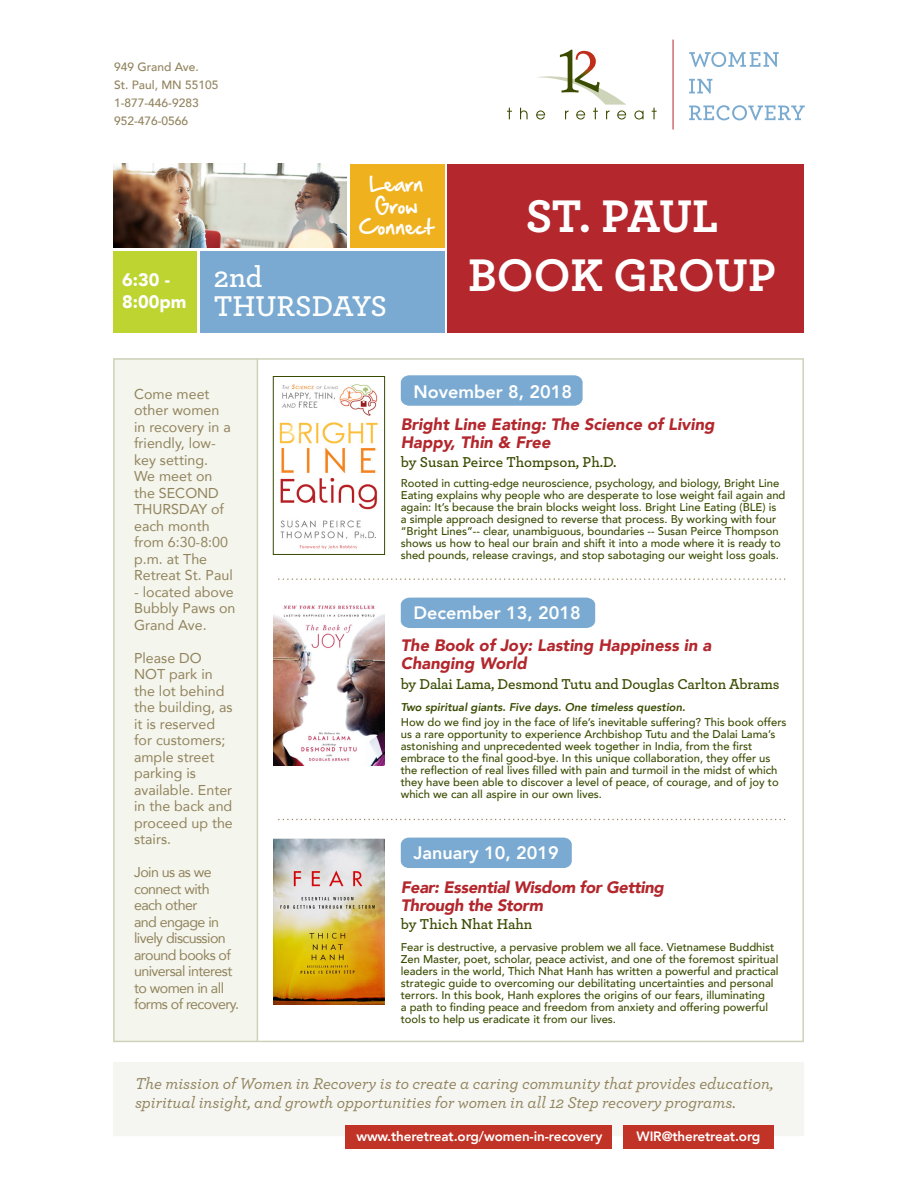
<style>
.page{position:relative;width:918px;height:1188px;background:#fff}
.page>*{position:absolute;margin:0;border:0;box-sizing:border-box;transform-origin:0 0}
.t1{font:700 48px/58.5px "Archer";color:#fff;text-align:center}
.t2{font:600 30px "Archer";color:#fff}
.t3{font:800 18px "Avenir";color:#fff}
.t4{font:18px/21.6px "Hand Of Sean";color:#fff;text-align:center}
.t5{font:900 18px/21.6px "Avenir";color:#fff}
.t6{font:italic 500 16.5px/19.8px "Archer";color:#91835d}
.t7{font:italic 900 16.5px/18px "Avenir";color:#b3272d}
.t8{font:italic 900 16.5px/18px "Avenir";letter-spacing:-.02em;color:#b3272d}
.t9{font:600 15px "Archer";letter-spacing:-.01em;color:#394b00}
.t10{font:14.25px/16.5px "Avenir";color:#91835d}
.t11{font:14.25px/16.5px "Avenir";letter-spacing:-.04em;color:#91835d}
.t12{font:800 13.5px "Avenir";letter-spacing:-.01em;color:#fff}
.t13{font:500 12px "Avenir";color:#91835d}
.t14{font:500 11.25px/12px "Avenir";color:#394b00}
.t15{font:italic 800 11.25px "Avenir";color:#394b00}
</style>
<div class="page">
<div style="left:200px;top:251px;width:245px;height:81px;background:#7aaad1"></div>
<div style="left:448px;top:164px;width:356px;height:168px;background:#b3272d"></div>
<div style="left:113px;top:251px;width:84px;height:81px;background:#bed430"></div>
<div style="left:350px;top:164px;width:95px;height:84px;background:#efb21e"></div>
<div style="left:113px;top:1062px;width:691px;height:74px;background:#f5f6f1"></div>
<div style="left:346px;top:1125px;width:266px;height:24px;background:#c03326"></div>
<div style="left:624px;top:1125px;width:150px;height:24px;background:#c03326"></div>
<svg style="left:113px;top:358px;width:691px;height:684px"></svg>
<img style="left:113px;top:164px;width:233px;height:84px">
<hr style="left:257px;top:358px;width:1px;height:683px;background:#cdd2b9">
<div style="left:401px;top:598px;width:194px;height:30px;background:#7aaad1"></div>
<svg style="left:279px;top:819px;width:507px;height:1px"></svg>
<div style="left:401px;top:838px;width:171px;height:30px;background:#7aaad1;border-radius:8px"></div>
<svg style="left:507px;top:108px;width:5px;height:11px"></svg>
<svg style="left:520px;top:108px;width:8px;height:11px"></svg>
<svg style="left:634px;top:110px;width:10px;height:10px"></svg>
<svg style="left:652px;top:108px;width:5px;height:11px"></svg>
<svg style="left:536px;top:50px;width:90px;height:70px"></svg>
<hr style="left:673px;top:40px;width:1px;height:89px;background:#b3272d">
<svg style="left:689px;top:79px;width:23px;height:15px"></svg>
<svg style="left:689px;top:105px;width:116px;height:15px"></svg>
<svg style="left:689px;top:52px;width:90px;height:15px"></svg>
<img style="left:273px;top:838px;width:112px;height:166px">
<img style="left:275px;top:378px;width:108px;height:175px">
<div style="left:273px;top:376px;width:112px;height:179px;border:1px solid #394b00"></div>
<img style="left:273px;top:598px;width:112px;height:167px">
<p class="t13" style="left:114px;top:56px;width:86px">949 Grand Ave.</p>
<p class="t13" style="left:114px;top:74px;width:106px">St. Paul, MN 55105</p>
<p class="t13" style="left:114px;top:92px;width:86px">1-877-446-9283</p>
<p class="t13" style="left:114px;top:110px;width:76px">952-476-0566</p>
<p class="t4" style="left:359px;top:173px;width:76px">Learn<br>Grow<br>Connect</p>
<p class="t5" style="left:122px;top:268px;width:66px">6:30 -<br>8:00pm</p>
<p class="t2" style="left:214px;top:255px;width:50px">2nd</p>
<p class="t2" style="left:214px;top:283px;width:175px">THURSDAYS</p>
<p class="t1" style="left:468px;top:184px;width:309px">ST. PAUL<br>BOOK GROUP</p>
<p class="t10" style="left:134px;top:385px;width:100px">Come meet other women in recovery in a friendly, low&shy;key setting.<br>We meet on the SECOND<br>THURSDAY of each month from 6:30-8:00 p.m. at The<br>Retreat St. Paul</p>
<p class="t10" style="left:134px;top:583px;width:103px;text-align:justify">- located above Bubbly Paws on Grand Ave.</p>
<p class="t10" style="left:134px;top:649px;width:100px">Please DO<br>NOT park in the lot behind the building, as it is reserved for customers; ample street parking is available. Enter in the back and proceed up the stairs.</p>
<p class="t11" style="left:134px;top:863px;width:106px">Join us as we connect with each other<br>and engage in lively discussion around books of universal interest to women in all forms of recovery.</p>
<p class="t3" style="left:414px;top:377px;width:160px">November 8, 2018</p>
<p class="t7" style="left:401px;top:415px;width:315px">Bright Line Eating: The Science of Living</p>
<p class="t7" style="left:401px;top:433px;width:151px">Happy, Thin &amp; Free</p>
<p class="t9" style="left:401px;top:451px;width:217px">by Susan Peirce Thompson, Ph.D.</p>
<p class="t14" style="left:401px;top:477px;width:386px">Rooted in cutting-edge neuroscience, psychology, and biology, Bright Line Eating explains why people who are desperate to lose weight fail again and again: It’s because the brain blocks weight loss. Bright Line Eating (BLE) is<br>a simple approach designed to reverse that process. By working with four “Bright Lines”-- clear, unambiguous, boundaries -- Susan Peirce Thompson shows us how to heal our brain and shift it into a mode where it is ready to shed pounds, release cravings, and stop sabotaging our weight loss goals.</p>
<p class="t3" style="left:414px;top:598px;width:169px">December 13, 2018</p>
<p class="t7" style="left:401px;top:636px;width:312px">The Book of Joy: Lasting Happiness in a<br>Changing World</p>
<p class="t9" style="left:401px;top:673px;width:380px">by Dalai Lama, Desmond Tutu and Douglas Carlton Abrams</p>
<p class="t15" style="left:401px;top:701px;width:286px">Two spiritual giants. Five days. One timeless question.</p>
<p class="t14" style="left:401px;top:716px;width:387px">How do we find joy in the face of life’s inevitable suffering? This book offers us a rare opportunity to experience Archbishop Tutu and the Dalai Lama’s astonishing and unprecedented week together in India, from the first embrace to the final good-bye. In this unique collaboration, they offer us the reflection of real lives filled with pain and turmoil in the midst of which they have been able to discover a level of peace, of courage, and of joy to which we can all aspire in our own lives.</p>
<p class="t3" style="left:414px;top:838px;width:147px">January 10, 2019</p>
<p class="t8" style="left:401px;top:878px;width:265px">Fear: Essential Wisdom for Getting<br>Through the Storm</p>
<p class="t9" style="left:401px;top:913px;width:133px">by Thich Nhat Hahn</p>
<p class="t14" style="left:401px;top:940px;width:379px">Fear is destructive, a pervasive problem we all face. Vietnamese Buddhist Zen Master, poet, scholar, peace activist, and one of the foremost spiritual leaders in the world, Thich Nhat Hanh has written a powerful and practical strategic guide to overcoming our debilitating uncertainties and personal terrors. In this book, Hanh explores the origins of our fears, illuminating<br>a path to finding peace and freedom from anxiety and offering powerful tools to help us eradicate it from our lives.</p>
<p class="t6" style="left:135px;top:1072px;width:640px">The mission of Women in Recovery is to create a caring community that provides education, spiritual insight, and growth opportunities for women in all 12 Step recovery programs.</p>
<p class="t12" style="left:356px;top:1126px;width:248px">www.theretreat.org/women-in-recovery</p>
<p class="t12" style="left:637px;top:1126px;width:125px">WIR@theretreat.org</p>
</div>
